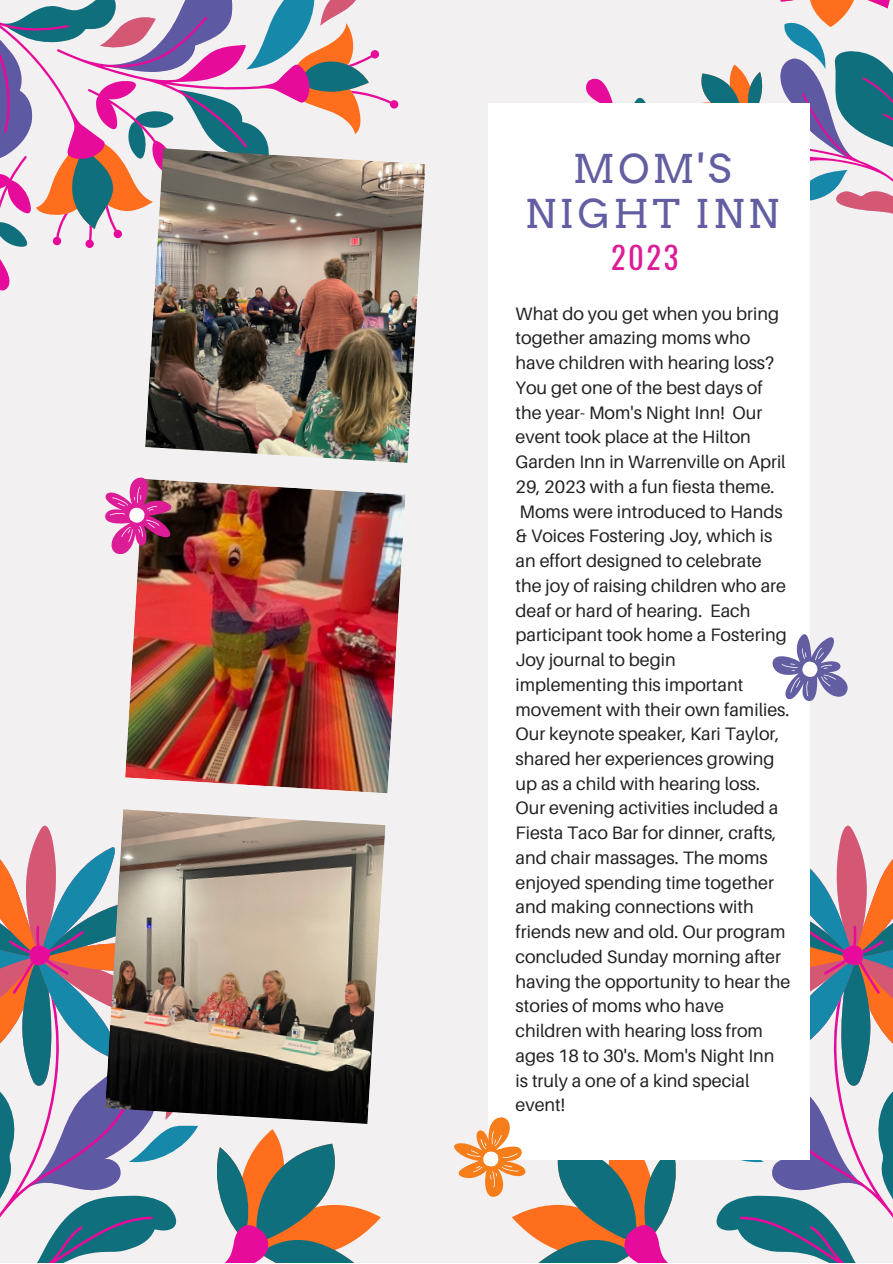
<style>
.page{position:relative;width:893px;height:1264px;background:#fff}
.page>*{position:absolute;margin:0;border:0;box-sizing:border-box;transform-origin:0 0}
.t1{font:39.6px/45px "Arvo";letter-spacing:.08em;color:#635ea2;text-align:center}
.t2{font:30.6px "Oswald";color:#dd1c98}
.t3{font:18px/24.8px "Aileron";color:#222}
</style>
<div class="page">
<div style="left:0;top:0;width:892px;height:1262px;background:#f3f0f1"></div>
<svg style="left:0;top:0;width:398px;height:291px"></svg>
<svg style="left:0;top:0;width:317px;height:186px"></svg>
<svg style="left:586px;top:78px;width:60px;height:25px"></svg>
<svg style="left:701px;top:0;width:191px;height:222px"></svg>
<svg style="left:217px;top:1123px;width:164px;height:139px"></svg>
<svg style="left:0;top:846px;width:198px;height:416px"></svg>
<svg style="left:512px;top:1159px;width:182px;height:103px"></svg>
<svg style="left:694px;top:846px;width:198px;height:416px"></svg>
<div style="left:488px;top:103px;width:321px;height:1056px;background:#fff"></div>
<svg style="left:772px;top:634px;width:75px;height:67px"></svg>
<svg style="left:454px;top:1117px;width:78px;height:87px"></svg>
<img style="left:145px;top:148px;width:280px;height:315px">
<img style="left:125px;top:480px;width:280px;height:313px">
<img style="left:105px;top:809px;width:280px;height:314px">
<svg style="left:105px;top:477px;width:70px;height:78px"></svg>
<p class="t1" style="left:525px;top:146px;width:256px">MOM'S<br>NIGHT INN</p>
<p class="t2" style="left:611px;top:234px;width:69px">2023</p>
<p class="t3" style="left:515px;top:300px;width:276px">What do you get when you bring together amazing moms who have children with hearing loss?<br>You get one of the best days of the year- Mom's Night Inn! Our event took place at the Hilton<br>Garden Inn in Warrenville on April<br>29, 2023 with a fun fiesta theme.<br>Moms were introduced to Hands &amp; Voices Fostering Joy, which is an effort designed to celebrate the joy of raising children who are deaf or hard of hearing. Each participant took home a Fostering<br>Joy journal to begin implementing this important movement with their own families.<br>Our keynote speaker, Kari Taylor, shared her experiences growing up as a child with hearing loss.<br>Our evening activities included a<br>Fiesta Taco Bar for dinner, crafts, and chair massages. The moms enjoyed spending time together and making connections with friends new and old. Our program concluded Sunday morning after having the opportunity to hear the stories of moms who have children with hearing loss from ages 18 to 30's. Mom's Night Inn is truly a one of a kind special event!</p>
</div>
